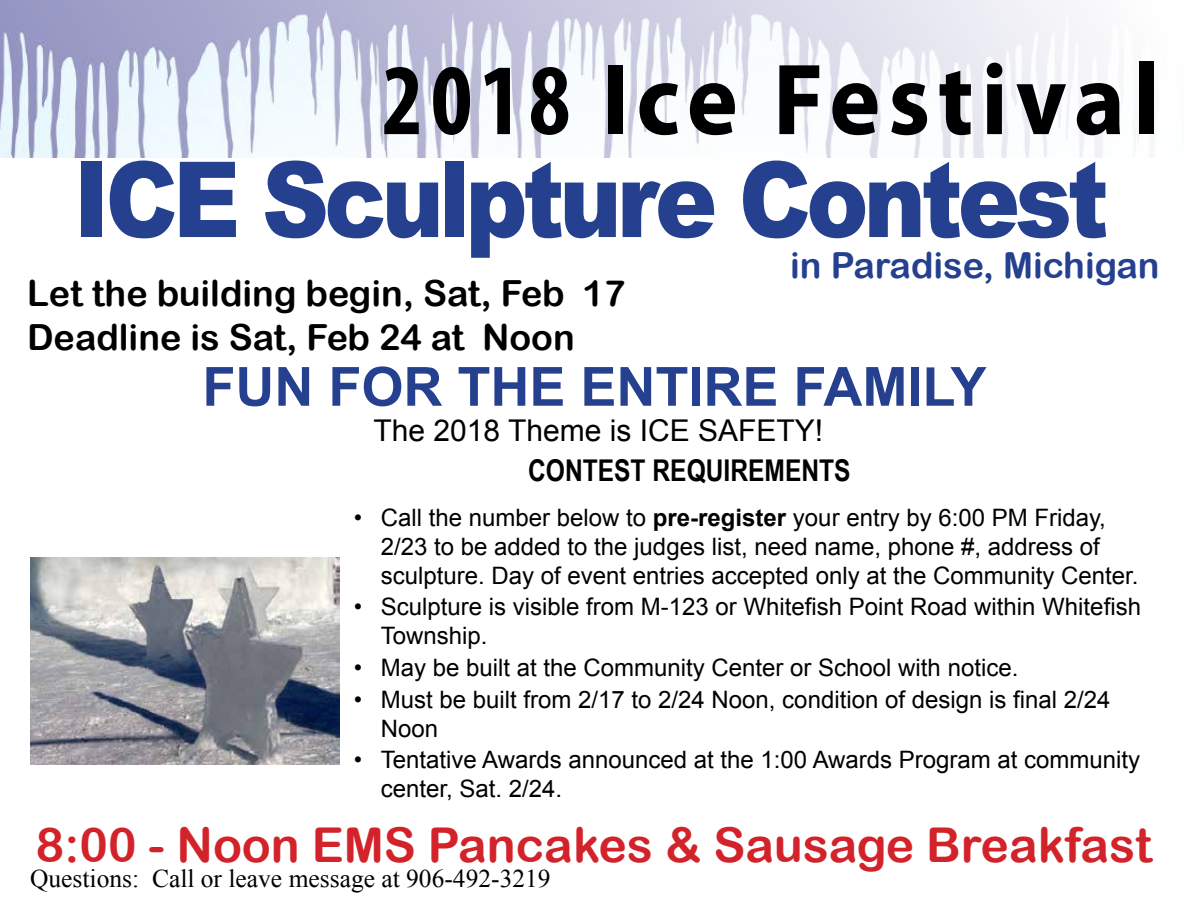
<style>
.page{position:relative;width:1188px;height:918px;background:#fff}
.page>*{position:absolute;margin:0;border:0;box-sizing:border-box;transform-origin:0 0}
.t1{font:900 105.15px "Arial";letter-spacing:-.05em;color:#25408f;scale:.88 1}
.t2{font:700 102px "Myriad Pro";letter-spacing:.08em;color:#000;scale:.95 1}
.t3{font:700 54px "Arial";color:#25408f}
.t4{font:48px "Arial Rounded MT Bold";color:#d2232a}
.t5{font:36px/43.2px "Arial Rounded MT Bold";color:#000}
.t6{font:36px "Arial Rounded MT Bold";color:#25408f}
.t7{font:30px "Arial";color:#000}
.t8{font:700 30px "Arial Narrow";color:#000}
.t9{font:25.5px "Times New Roman";color:#000}
.t10{font:24px/28.8px "Arial";color:#000}
.s1{font-stretch:condensed}
.s2{font-weight:700}
</style>
<div class="page">
<img style="left:0;top:0;width:1139px;height:157px">
<img style="left:30px;top:558px;width:310px;height:206px">
<h2 class="t2" style="left:382px;top:33px;width:820px"><span class="s1">2018</span> Ice Festival</h2>
<h1 class="t1" style="left:74px;top:123px;width:1177px">ICE Sculpture Contest</h1>
<h3 class="t6" style="left:790px;top:244px;width:371px">in Paradise, Michigan</h3>
<h3 class="t5" style="left:27px;top:272px;width:600px">Let the building begin, Sat, Feb 17<br>Deadline is Sat, Feb 24 at Noon</h3>
<h3 class="t3" style="left:202px;top:351px;width:786px">FUN FOR THE ENTIRE FAMILY</h3>
<p class="t7" style="left:374px;top:411px;width:451px">The 2018 Theme is ICE SAFETY!</p>
<p class="t8" style="left:528px;top:448px;width:324px">CONTEST REQUIREMENTS</p>
<p class="t10" style="left:381px;top:504px;width:759px;text-indent:-27px">• Call the number below to <span class="s2">pre-register</span> your entry by 6:00 PM Friday,<br>2/23 to be added to the judges list, need name, phone #, address of sculpture. Day of event entries accepted only at the Community Center.</p>
<p class="t10" style="left:381px;top:593px;width:762px;text-indent:-27px">• Sculpture is visible from M-123 or Whitefish Point Road within Whitefish<br>Township.</p>
<p class="t10" style="left:354px;top:654px;width:666px">• May be built at the Community Center or School with notice.</p>
<p class="t10" style="left:381px;top:685px;width:731px;text-indent:-27px">• Must be built from 2/17 to 2/24 Noon, condition of design is final 2/24<br>Noon</p>
<p class="t10" style="left:381px;top:746px;width:761px;text-indent:-27px">• Tentative Awards announced at the 1:00 Awards Program at community center, Sat. 2/24.</p>
<h3 class="t4" style="left:36px;top:817px;width:1118px">8:00 - Noon EMS Pancakes &amp; Sausage Breakfast</h3>
<p class="t9" style="left:30px;top:861px;width:522px">Questions: Call or leave message at 906-492-3219</p>
</div>
